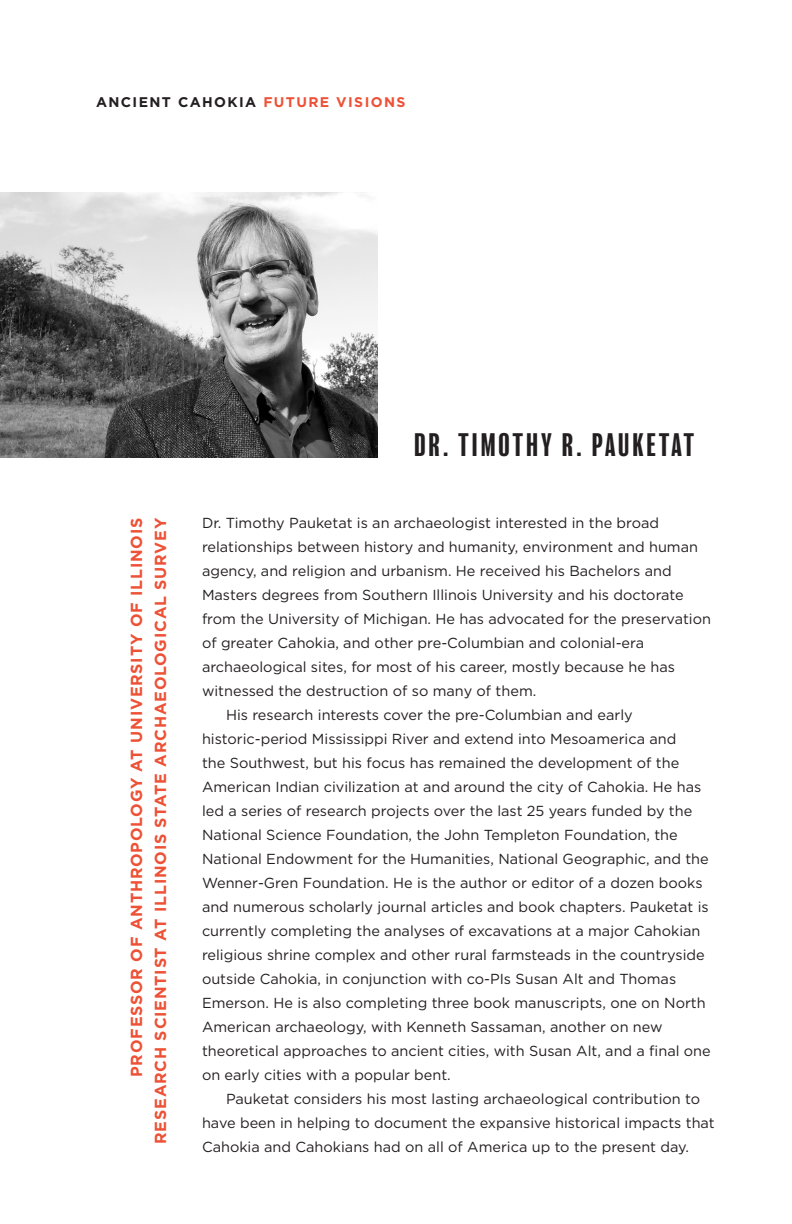
<style>
.page{position:relative;width:792px;height:1224px;background:#fff}
.page>*{position:absolute;margin:0;border:0;box-sizing:border-box;transform-origin:0 0}
.H_name{font:condensed 30px "Balboa";letter-spacing:.1em;color:#231f20}
.H_affiliation{font:700 16px "Gotham";letter-spacing:.05em;color:#ed5136}
.P_bio2{font:14.4px/24px "Gotham";color:#231f20}
.P_bio1{font:14.4px/24px "Gotham";color:#231f20}
.t1{font:700 14px "Gotham";letter-spacing:.1em;color:#231f20}
.s1{color:#ed5136}
</style>
<div class="page">
<img style="left:0;top:192px;width:378px;height:266px">
<p class="t1" style="left:96px;top:93px;width:311px">ANCIENT CAHOKIA <span class="s1">FUTURE VISIONS</span></p>
<p class="H_name" style="left:414px;top:429px;width:282px">DR. TIMOTHY R. PAUKETAT</p>
<p class="H_affiliation" style="left:126px;top:1077px;width:561px;rotate:-90deg">PROFESSOR OF ANTHROPOLOGY AT UNIVERSITY OF ILLINOIS</p>
<p class="H_affiliation" style="left:150px;top:1144px;width:627px;rotate:-90deg">RESEARCH SCIENTIST AT ILLINOIS STATE ARCHAEOLOGICAL SURVEY</p>
<p class="P_bio1" style="left:202px;top:511px;width:511px">Dr. Timothy Pauketat is an archaeologist interested in the broad relationships between history and humanity, environment and human agency, and religion and urbanism. He received his Bachelors and Masters degrees from Southern Illinois University and his doctorate from the University of Michigan. He has advocated for the preservation of greater Cahokia, and other pre-Columbian and colonial-era archaeological sites, for most of his career, mostly because he has witnessed the destruction of so many of them.</p>
<p class="P_bio2" style="left:202px;top:703px;width:510px;text-indent:24px">His research interests cover the pre-Columbian and early historic-period Mississippi River and extend into Mesoamerica and<br>the Southwest, but his focus has remained the development of the American Indian civilization at and around the city of Cahokia. He has led a series of research projects over the last 25 years funded by the National Science Foundation, the John Templeton Foundation, the National Endowment for the Humanities, National Geographic, and the Wenner-Gren Foundation. He is the author or editor of a dozen books and numerous scholarly journal articles and book chapters. Pauketat is currently completing the analyses of excavations at a major Cahokian religious shrine complex and other rural farmsteads in the countryside outside Cahokia, in conjunction with co-PIs Susan Alt and Thomas Emerson. He is also completing three book manuscripts, one on North American archaeology, with Kenneth Sassaman, another on new theoretical approaches to ancient cities, with Susan Alt, and a final one on early cities with a popular bent.</p>
<p class="P_bio2" style="left:202px;top:1087px;width:514px;text-indent:24px">Pauketat considers his most lasting archaeological contribution to have been in helping to document the expansive historical impacts that<br>Cahokia and Cahokians had on all of America up to the present day.</p>
</div>
